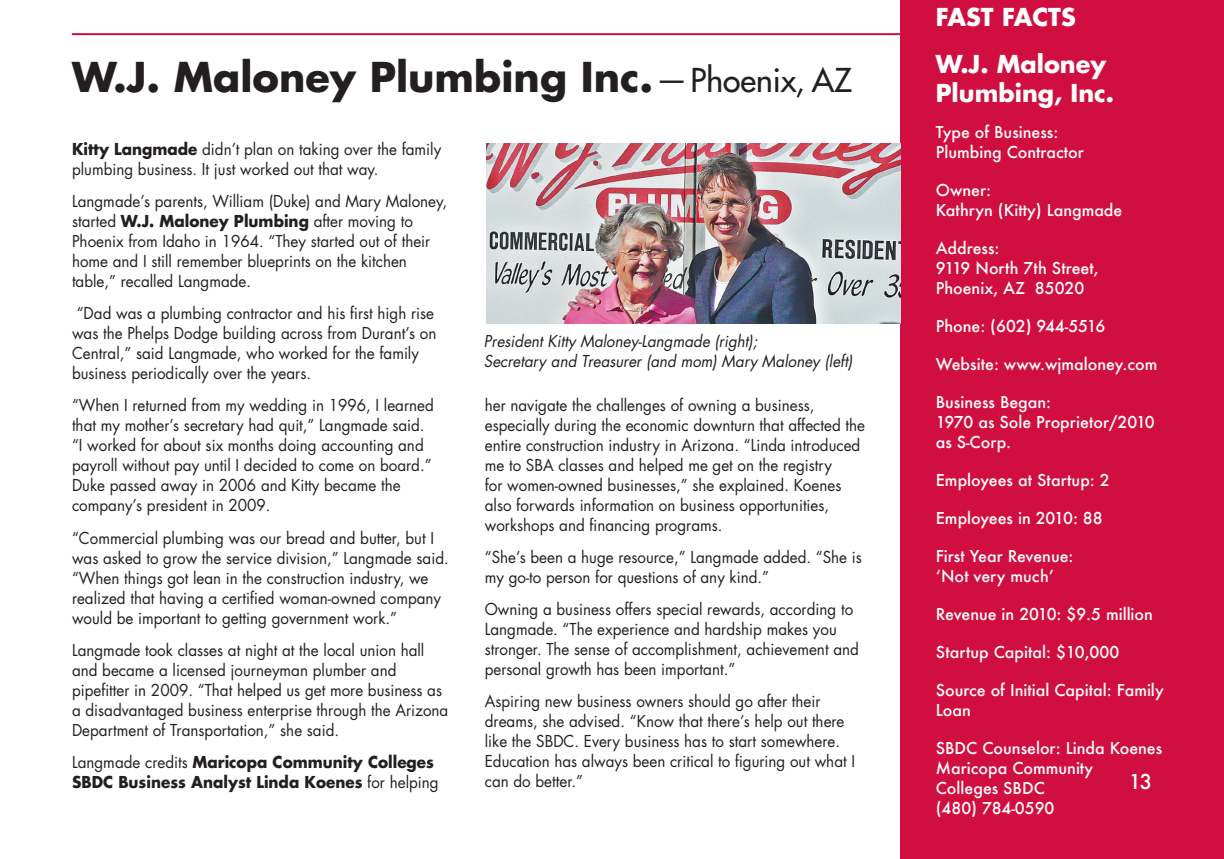
<style>
.page{position:relative;width:1224px;height:859px;background:#fff}
.page>*{position:absolute;margin:0;border:0;box-sizing:border-box;transform-origin:0 0}
.t1{font:700 40px "Futura Std";color:#231f20}
.t2{font:700 24px/46.8px "Futura Std";color:#fff}
.t3{font:500 20px "Futura";color:#fff}
.t4{font:16px/20px "Futura Std";color:#231f20;scale:.95 1}
.t5{font:500 16px/20px "Futura";color:#fff}
.t6{font:italic 16px "Futura Std";color:#231f20;scale:.95 1}
.t7{font:700 16px/20px "Futura Std";color:#231f20;scale:.95 1}
.s1{font-weight:500;font-size:32px}
.s2{font-weight:700}
.s3{font-weight:400}
</style>
<div class="page">
<div style="left:900px;top:0;width:324px;height:859px;background:#d10e40"></div>
<img style="left:486px;top:143px;width:414px;height:181px">
<hr style="left:72px;top:33px;width:832px;height:2px;background:#d10e40">
<p class="t1" style="left:72px;top:50px;width:781px">W.J. Maloney Plumbing Inc.<span class="s1">— Phoenix, AZ</span></p>
<p class="t4" style="left:72px;top:140px;width:390px"><span class="s2">Kitty Langmade</span> didn’t plan on taking over the family plumbing business. It just worked out that way.</p>
<p class="t4" style="left:72px;top:192px;width:396px">Langmade’s parents, William (Duke) and Mary Maloney, started <span class="s2">W.J. Maloney Plumbing</span> after moving to Phoenix from Idaho in 1964. “They started out of their home and I still remember blueprints on the kitchen table,” recalled Langmade.</p>
<p class="t4" style="left:72px;top:304px;width:385px">“Dad was a plumbing contractor and his first high rise was the Phelps Dodge building across from Durant’s on Central,” said Langmade, who worked for the family business periodically over the years.</p>
<p class="t4" style="left:72px;top:396px;width:382px">“When I returned from my wedding in 1996, I learned that my mother’s secretary had quit,” Langmade said. “I worked for about six months doing accounting and payroll without pay until I decided to come on board.” Duke passed away in 2006 and Kitty became the company’s president in 2009.</p>
<p class="t4" style="left:72px;top:528px;width:398px">“Commercial plumbing was our bread and butter, but I was asked to grow the service division,” Langmade said. “When things got lean in the construction industry, we realized that having a certified woman-owned company would be important to getting government work.”</p>
<p class="t4" style="left:72px;top:640px;width:398px">Langmade took classes at night at the local union hall and became a licensed journeyman plumber and pipefitter in 2009. “That helped us get more business as a disadvantaged business enterprise through the Arizona Department of Transportation,” she said.</p>
<p class="t7" style="left:72px;top:751px;width:387px"><span class="s3">Langmade credits</span> Maricopa Community Colleges<br>SBDC Business Analyst Linda Koenes <span class="s3">for helping</span></p>
<p class="t6" style="left:484px;top:330px;width:289px">President Kitty Maloney-Langmade (right);</p>
<p class="t6" style="left:484px;top:350px;width:389px">Secretary and Treasurer (and mom) Mary Maloney (left)</p>
<p class="t4" style="left:485px;top:395px;width:402px">her navigate the challenges of owning a business, especially during the economic downturn that affected the entire construction industry in Arizona. “Linda introduced me to SBA classes and helped me get on the registry<br>for women-owned businesses,” she explained. Koenes also forwards information on business opportunities, workshops and financing programs.</p>
<p class="t4" style="left:485px;top:547px;width:398px">“She’s been a huge resource,” Langmade added. “She is my go-to person for questions of any kind.”</p>
<p class="t4" style="left:485px;top:599px;width:395px">Owning a business offers special rewards, according to Langmade. “The experience and hardship makes you stronger. The sense of accomplishment, achievement and personal growth has been important.”</p>
<p class="t4" style="left:485px;top:691px;width:391px">Aspiring new business owners should go after their dreams, she advised. “Know that there’s help out there like the SBDC. Every business has to start somewhere.<br>Education has always been critical to figuring out what I can do better.”</p>
<p class="t2" style="left:936px;top:-6px;width:172px">FAST FACTS<br>W.J. Maloney</p>
<p class="t2" style="left:936px;top:69px;width:180px">Plumbing, Inc.</p>
<p class="t5" style="left:936px;top:122px;width:124px">Type of Business:</p>
<p class="t5" style="left:936px;top:142px;width:150px">Plumbing Contractor</p>
<p class="t5" style="left:936px;top:180px;width:57px">Owner:</p>
<p class="t5" style="left:936px;top:200px;width:188px">Kathryn (Kitty) Langmade</p>
<p class="t5" style="left:936px;top:238px;width:65px">Address:</p>
<p class="t5" style="left:936px;top:258px;width:165px">9119 North 7th Street,</p>
<p class="t5" style="left:936px;top:278px;width:150px">Phoenix, AZ 85020</p>
<p class="t5" style="left:936px;top:316px;width:171px">Phone: (602) 944-5516</p>
<p class="t5" style="left:936px;top:354px;width:223px">Website: www.wjmaloney.com</p>
<p class="t5" style="left:936px;top:392px;width:117px">Business Began:</p>
<p class="t5" style="left:936px;top:412px;width:220px">1970 as Sole Proprietor/2010</p>
<p class="t5" style="left:936px;top:432px;width:77px">as S-Corp.</p>
<p class="t5" style="left:936px;top:470px;width:175px">Employees at Startup: 2</p>
<p class="t5" style="left:936px;top:508px;width:168px">Employees in 2010: 88</p>
<p class="t5" style="left:936px;top:546px;width:139px">First Year Revenue:</p>
<p class="t5" style="left:936px;top:566px;width:120px">‘Not very much’</p>
<p class="t5" style="left:936px;top:604px;width:219px">Revenue in 2010: $9.5 million</p>
<p class="t5" style="left:936px;top:642px;width:185px">Startup Capital: $10,000</p>
<p class="t5" style="left:936px;top:680px;width:229px">Source of Initial Capital: Family<br>Loan</p>
<p class="t5" style="left:936px;top:738px;width:228px">SBDC Counselor: Linda Koenes</p>
<p class="t5" style="left:936px;top:758px;width:159px">Maricopa Community<br>Colleges SBDC</p>
<p class="t5" style="left:936px;top:798px;width:120px">(480) 784-0590</p>
<p class="t3" style="left:1129px;top:767px;width:25px">13</p>
</div>
